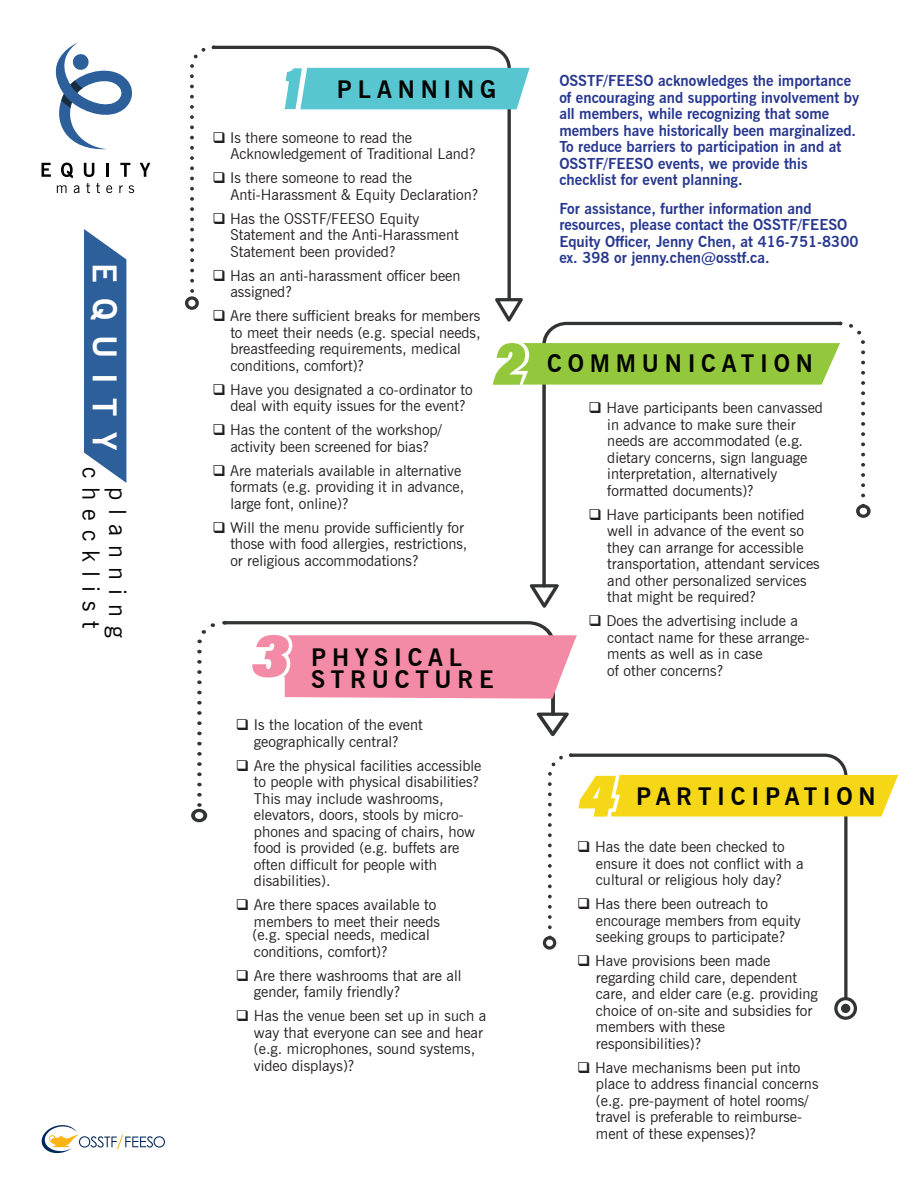
<style>
.page{position:relative;width:918px;height:1188px;background:#fff}
.page>*{position:absolute;margin:0;border:0;box-sizing:border-box;transform-origin:0 0}
.t1{font:700 24px/22.5px "News Gothic";letter-spacing:.24em;color:#040503}
.t2{font:24px "News Gothic";letter-spacing:.38em;color:#040503}
.t3{font:15px/16.5px "News Gothic";color:#231f20}
.t4{font:700 15px/16.5px "News Gothic";color:#283890}
</style>
<div class="page">
<svg style="left:84px;top:229px;width:42px;height:254px;background:#4672a6"></svg>
<svg style="left:55px;top:42px;width:77px;height:108px"></svg>
<svg style="left:42px;top:163px;width:9px;height:14px"></svg>
<svg style="left:61px;top:163px;width:12px;height:15px"></svg>
<svg style="left:84px;top:163px;width:10px;height:14px"></svg>
<svg style="left:107px;top:163px;width:2px;height:14px"></svg>
<svg style="left:120px;top:163px;width:10px;height:14px"></svg>
<svg style="left:140px;top:163px;width:10px;height:14px"></svg>
<svg style="left:57px;top:185px;width:10px;height:8px"></svg>
<svg style="left:74px;top:185px;width:5px;height:8px"></svg>
<svg style="left:86px;top:183px;width:4px;height:10px"></svg>
<svg style="left:96px;top:183px;width:4px;height:10px"></svg>
<svg style="left:106px;top:185px;width:6px;height:8px"></svg>
<svg style="left:119px;top:185px;width:4px;height:8px"></svg>
<svg style="left:129px;top:185px;width:5px;height:8px"></svg>
<svg style="left:185px;top:45px;width:31px;height:265px"></svg>
<svg style="left:212px;top:46px;width:299px;height:254px"></svg>
<div style="left:285px;top:68px;width:245px;height:41px;background:#58c6d1"></div>
<svg style="left:530px;top:584px;width:29px;height:24px"></svg>
<svg style="left:493px;top:298px;width:378px;height:220px"></svg>
<svg style="left:834px;top:997px;width:23px;height:23px"></svg>
<div style="left:841px;top:1004px;width:9px;height:9px;background:#323333;border-radius:50%"></div>
<svg style="left:191px;top:621px;width:707px;height:329px"></svg>
<svg style="left:42px;top:1125px;width:123px;height:28px"></svg>
<h1 class="t2" style="left:106px;top:263px;width:367px;rotate:90deg"><sup>EQUITY</sup> checklist</h1>
<h1 class="t2" style="left:132px;top:487px;width:153px;rotate:90deg">planning</h1>
<h1 class="t1" style="left:337px;top:78px;width:161px">PLANNING</h1>
<p class="t3" style="left:230px;top:129px;width:247px;text-indent:-18px">❑ Is there someone to read the<br>Acknowledgement of Traditional Land?</p>
<p class="t3" style="left:230px;top:170px;width:250px;text-indent:-18px">❑ Is there someone to read the<br>Anti-Harassment &amp; Equity Declaration?</p>
<p class="t3" style="left:230px;top:210px;width:230px;text-indent:-18px">❑ Has the OSSTF/FEESO Equity<br>Statement and the Anti-Harassment<br>Statement been provided?</p>
<p class="t3" style="left:230px;top:267px;width:232px;text-indent:-18px">❑ Has an anti-harassment officer been assigned?</p>
<p class="t3" style="left:230px;top:308px;width:252px;text-indent:-18px">❑ Are there sufficient breaks for members to meet their needs (e.g. special needs, breastfeeding requirements, medical conditions, comfort)?</p>
<p class="t3" style="left:230px;top:381px;width:244px;text-indent:-18px">❑ Have you designated a co-ordinator to deal with equity issues for the event?</p>
<p class="t3" style="left:212px;top:422px;width:231px;text-align:center">❑ Has the content of the workshop/ activity been screened for bias?</p>
<p class="t3" style="left:230px;top:462px;width:235px;text-indent:-18px">❑ Are materials available in alternative formats (e.g. providing it in advance, large font, online)?</p>
<p class="t3" style="left:230px;top:519px;width:239px;text-indent:-18px">❑ Will the menu provide sufficiently for those with food allergies, restrictions, or religious accommodations?</p>
<h1 class="t1" style="left:311px;top:646px;width:184px">PHYSICAL<br>STRUCTURE</h1>
<p class="t3" style="left:236px;top:716px;width:188px;text-align:center">❑ Is the location of the event geographically central?</p>
<p class="t3" style="left:254px;top:757px;width:229px;text-indent:-18px">❑ Are the physical facilities accessible to people with physical disabilities?<br>This may include washrooms, elevators, doors, stools by micro&shy;phones and spacing of chairs, how food is provided (e.g. buffets are often difficult for people with disabilities).</p>
<p class="t3" style="left:236px;top:896px;width:206px;text-align:right">❑ Are there spaces available to members to meet their needs</p>
<p class="t3" style="left:253px;top:926px;width:179px">(e.g. special needs, medical conditions, comfort)?</p>
<p class="t3" style="left:254px;top:967px;width:209px;text-indent:-18px">❑ Are there washrooms that are all gender, family friendly?</p>
<p class="t3" style="left:254px;top:1007px;width:234px;text-indent:-18px">❑ Has the venue been set up in such a way that everyone can see and hear (e.g. microphones, sound systems, video displays)?</p>
<p class="t4" style="left:559px;top:72px;width:301px">OSSTF/FEESO acknowledges the importance of encouraging and supporting involvement by all members, while recognizing that some members have historically been marginalized.<br>To reduce barriers to participation in and at OSSTF/FEESO events, we provide this checklist for event planning.</p>
<p class="t4" style="left:559px;top:200px;width:301px">For assistance, further information and resources, please contact the OSSTF/FEESO Equity Officer, Jenny Chen, at 416-751-8300 ex. 398 or jenny.chen@osstf.ca.</p>
<h1 class="t1" style="left:547px;top:352px;width:267px">COMMUNICATION</h1>
<p class="t3" style="left:607px;top:400px;width:217px;text-indent:-19px">❑ Have participants been canvassed in advance to make sure their needs are accommodated (e.g. dietary concerns, sign language interpretation, alternatively formatted documents)?</p>
<p class="t3" style="left:607px;top:506px;width:214px;text-indent:-19px">❑ Have participants been notified well in advance of the event so they can arrange for accessible transportation, attendant services and other personalized services that might be required?</p>
<p class="t3" style="left:607px;top:613px;width:204px;text-indent:-19px">❑ Does the advertising include a contact name for these arrange&shy;ments as well as in case<br>of other concerns?</p>
<h1 class="t1" style="left:636px;top:785px;width:241px">PARTICIPATION</h1>
<p class="t3" style="left:596px;top:839px;width:209px;text-indent:-19px">❑ Has the date been checked to ensure it does not conflict with a cultural or religious holy day?</p>
<p class="t3" style="left:596px;top:896px;width:206px;text-indent:-19px">❑ Has there been outreach to encourage members from equity seeking groups to participate?</p>
<p class="t3" style="left:596px;top:953px;width:223px;text-indent:-19px">❑ Have provisions been made regarding child care, dependent care, and elder care (e.g. providing choice of on-site and subsidies for members with these responsibilities)?</p>
<p class="t3" style="left:596px;top:1059px;width:224px;text-indent:-19px">❑ Have mechanisms been put into place to address financial concerns (e.g. pre-payment of hotel rooms/ travel is preferable to reimburse&shy;ment of these expenses)?</p>
</div>
